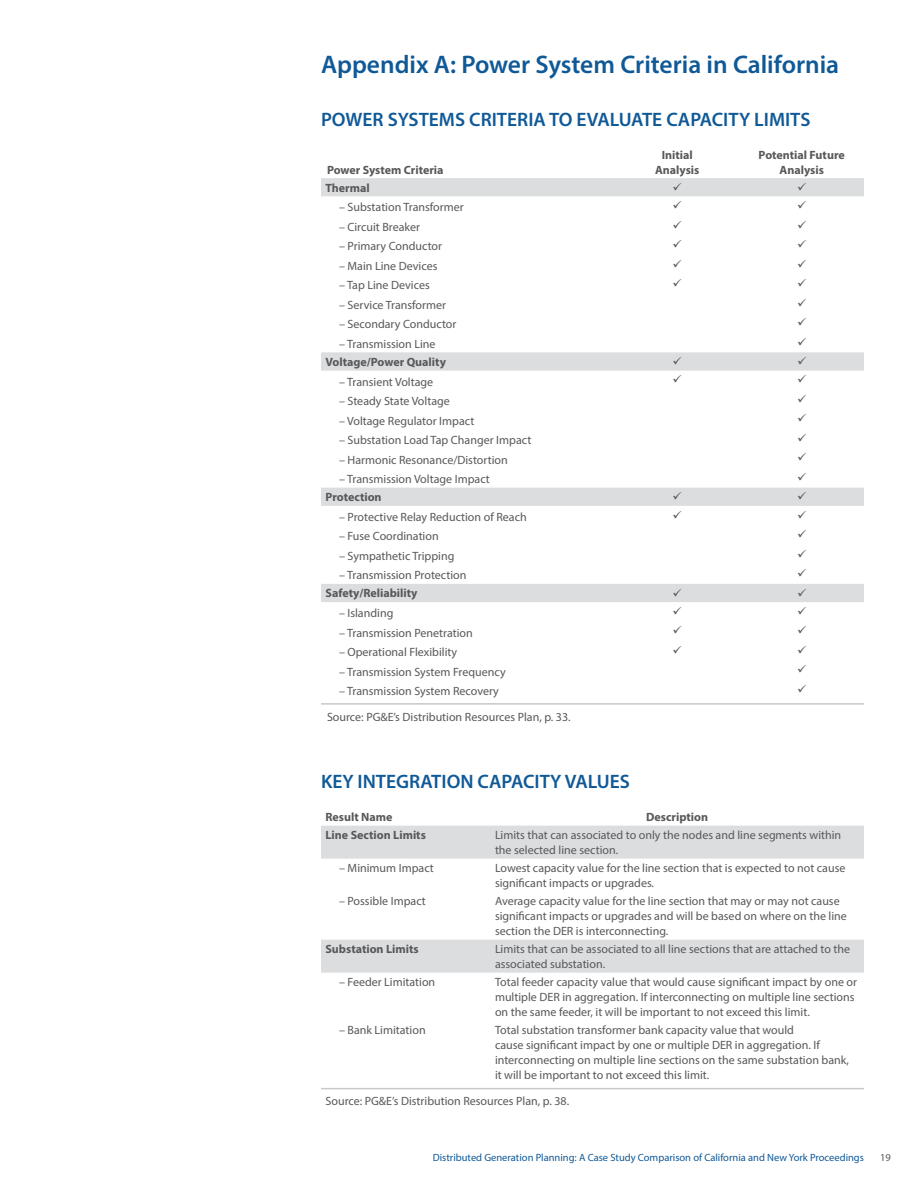
<style>
.page{position:relative;width:918px;height:1188px;background:#fff}
.page>*{position:absolute;margin:0;border:0;box-sizing:border-box;transform-origin:0 0}
.t1{font:600 25.5px "Myriad Pro";color:#105997}
.t2{font:600 19.5px "Myriad Pro";color:#105997}
.t3{font:12px/15px "Myriad Pro";color:#57585a}
.t4{font:700 12px/15px "Myriad Pro";color:#57585a;text-align:center}
.t5{font:10.5px "Myriad Pro";color:#105997}
.t6{font:10.5px "Myriad Pro";color:#57585a}
</style>
<div class="page">
<svg style="left:321px;top:178px;width:543px;height:424px"></svg>
<svg style="left:321px;top:826px;width:543px;height:147px"></svg>
<hr style="left:321px;top:703px;width:543px;height:2px;background:#c7c8ca">
<hr style="left:321px;top:1088px;width:543px;height:1px;background:#c7c8ca">
<svg style="left:673px;top:183px;width:9px;height:7px"></svg>
<svg style="left:798px;top:183px;width:8px;height:7px"></svg>
<svg style="left:673px;top:201px;width:9px;height:8px"></svg>
<svg style="left:798px;top:201px;width:8px;height:8px"></svg>
<svg style="left:673px;top:220px;width:9px;height:8px"></svg>
<svg style="left:798px;top:220px;width:8px;height:8px"></svg>
<svg style="left:673px;top:240px;width:9px;height:8px"></svg>
<svg style="left:798px;top:240px;width:8px;height:8px"></svg>
<svg style="left:673px;top:259px;width:9px;height:8px"></svg>
<svg style="left:798px;top:259px;width:8px;height:8px"></svg>
<svg style="left:673px;top:279px;width:9px;height:8px"></svg>
<svg style="left:798px;top:279px;width:8px;height:8px"></svg>
<svg style="left:798px;top:298px;width:8px;height:8px"></svg>
<svg style="left:798px;top:318px;width:8px;height:8px"></svg>
<svg style="left:798px;top:337px;width:8px;height:8px"></svg>
<svg style="left:673px;top:357px;width:9px;height:8px"></svg>
<svg style="left:798px;top:357px;width:8px;height:8px"></svg>
<svg style="left:673px;top:375px;width:9px;height:8px"></svg>
<svg style="left:798px;top:375px;width:8px;height:8px"></svg>
<svg style="left:798px;top:395px;width:8px;height:7px"></svg>
<svg style="left:798px;top:414px;width:8px;height:8px"></svg>
<svg style="left:798px;top:434px;width:8px;height:7px"></svg>
<svg style="left:798px;top:453px;width:8px;height:8px"></svg>
<svg style="left:798px;top:473px;width:8px;height:7px"></svg>
<svg style="left:673px;top:492px;width:9px;height:8px"></svg>
<svg style="left:798px;top:492px;width:8px;height:8px"></svg>
<svg style="left:673px;top:510px;width:9px;height:8px"></svg>
<svg style="left:798px;top:510px;width:8px;height:8px"></svg>
<svg style="left:798px;top:530px;width:8px;height:8px"></svg>
<svg style="left:798px;top:549px;width:8px;height:8px"></svg>
<svg style="left:798px;top:569px;width:8px;height:8px"></svg>
<svg style="left:673px;top:588px;width:9px;height:8px"></svg>
<svg style="left:798px;top:588px;width:8px;height:8px"></svg>
<h1 class="t1" style="left:321px;top:48px;width:520px">Appendix A: Power System Criteria in California</h1>
<h2 class="t2" style="left:321px;top:107px;width:491px">POWER SYSTEMS CRITERIA TO EVALUATE CAPACITY LIMITS</h2>
<p class="t4" style="left:327px;top:162px;width:118px">Power System Criteria</p>
<p class="t4" style="left:655px;top:147px;width:46px">Initial<br>Analysis</p>
<p class="t4" style="left:759px;top:147px;width:88px">Potential Future<br>Analysis</p>
<p class="t4" style="left:326px;top:180px;width:46px">Thermal</p>
<p class="t3" style="left:339px;top:200px;width:126px">– Substation Transformer</p>
<p class="t3" style="left:339px;top:219px;width:83px">– Circuit Breaker</p>
<p class="t3" style="left:339px;top:239px;width:105px">– Primary Conductor</p>
<p class="t3" style="left:339px;top:258px;width:100px">– Main Line Devices</p>
<p class="t3" style="left:339px;top:278px;width:92px">– Tap Line Devices</p>
<p class="t3" style="left:339px;top:297px;width:109px">– Service Transformer</p>
<p class="t3" style="left:339px;top:317px;width:119px">– Secondary Conductor</p>
<p class="t3" style="left:339px;top:336px;width:98px">– Transmission Line</p>
<p class="t4" style="left:326px;top:354px;width:122px">Voltage/Power Quality</p>
<p class="t3" style="left:339px;top:374px;width:96px">– Transient Voltage</p>
<p class="t3" style="left:339px;top:393px;width:112px">– Steady State Voltage</p>
<p class="t3" style="left:339px;top:413px;width:137px">– Voltage Regulator Impact</p>
<p class="t3" style="left:339px;top:432px;width:194px">– Substation Load Tap Changer Impact</p>
<p class="t3" style="left:339px;top:452px;width:170px">– Harmonic Resonance/Distortion</p>
<p class="t3" style="left:339px;top:471px;width:152px">– Transmission Voltage Impact</p>
<p class="t4" style="left:326px;top:489px;width:58px">Protection</p>
<p class="t3" style="left:339px;top:509px;width:189px">– Protective Relay Reduction of Reach</p>
<p class="t3" style="left:339px;top:529px;width:101px">– Fuse Coordination</p>
<p class="t3" style="left:339px;top:548px;width:117px">– Sympathetic Tripping</p>
<p class="t3" style="left:339px;top:568px;width:129px">– Transmission Protection</p>
<p class="t4" style="left:326px;top:585px;width:94px">Safety/Reliability</p>
<p class="t3" style="left:339px;top:605px;width:56px">– Islanding</p>
<p class="t3" style="left:339px;top:625px;width:135px">– Transmission Penetration</p>
<p class="t3" style="left:339px;top:644px;width:120px">– Operational Flexibility</p>
<p class="t3" style="left:339px;top:664px;width:168px">– Transmission System Frequency</p>
<p class="t3" style="left:339px;top:683px;width:161px">– Transmission System Recovery</p>
<p class="t3" style="left:327px;top:709px;width:245px">Source: PG&amp;E’s Distribution Resources Plan, p. 33.</p>
<h2 class="t2" style="left:321px;top:769px;width:311px">KEY INTEGRATION CAPACITY VALUES</h2>
<p class="t4" style="left:326px;top:809px;width:69px">Result Name</p>
<p class="t4" style="left:646px;top:809px;width:63px">Description</p>
<p class="t4" style="left:326px;top:827px;width:102px">Line Section Limits</p>
<p class="t3" style="left:495px;top:827px;width:348px">Limits that can associated to only the nodes and line segments within the selected line section.</p>
<p class="t3" style="left:339px;top:860px;width:96px">– Minimum Impact</p>
<p class="t3" style="left:495px;top:860px;width:352px">Lowest capacity value for the line section that is expected to not cause significant impacts or upgrades.</p>
<p class="t3" style="left:339px;top:893px;width:88px">– Possible Impact</p>
<p class="t3" style="left:495px;top:893px;width:353px">Average capacity value for the line section that may or may not cause significant impacts or upgrades and will be based on where on the line section the DER is interconnecting.</p>
<p class="t4" style="left:326px;top:941px;width:95px">Substation Limits</p>
<p class="t3" style="left:495px;top:941px;width:357px">Limits that can be associated to all line sections that are attached to the associated substation.</p>
<p class="t3" style="left:339px;top:974px;width:98px">– Feeder Limitation</p>
<p class="t3" style="left:495px;top:974px;width:364px">Total feeder capacity value that would cause significant impact by one or multiple DER in aggregation. If interconnecting on multiple line sections on the same feeder, it will be important to not exceed this limit.</p>
<p class="t3" style="left:339px;top:1022px;width:88px">– Bank Limitation</p>
<p class="t3" style="left:495px;top:1022px;width:356px">Total substation transformer bank capacity value that would<br>cause significant impact by one or multiple DER in aggregation. If interconnecting on multiple line sections on the same substation bank, it will be important to not exceed this limit.</p>
<p class="t3" style="left:326px;top:1093px;width:245px">Source: PG&amp;E’s Distribution Resources Plan, p. 38.</p>
<p class="t5" style="left:433px;top:1151px;width:433px">Distributed Generation Planning: A Case Study Comparison of California and New York Proceedings</p>
<p class="t6" style="left:880px;top:1151px;width:12px">19</p>
</div>
